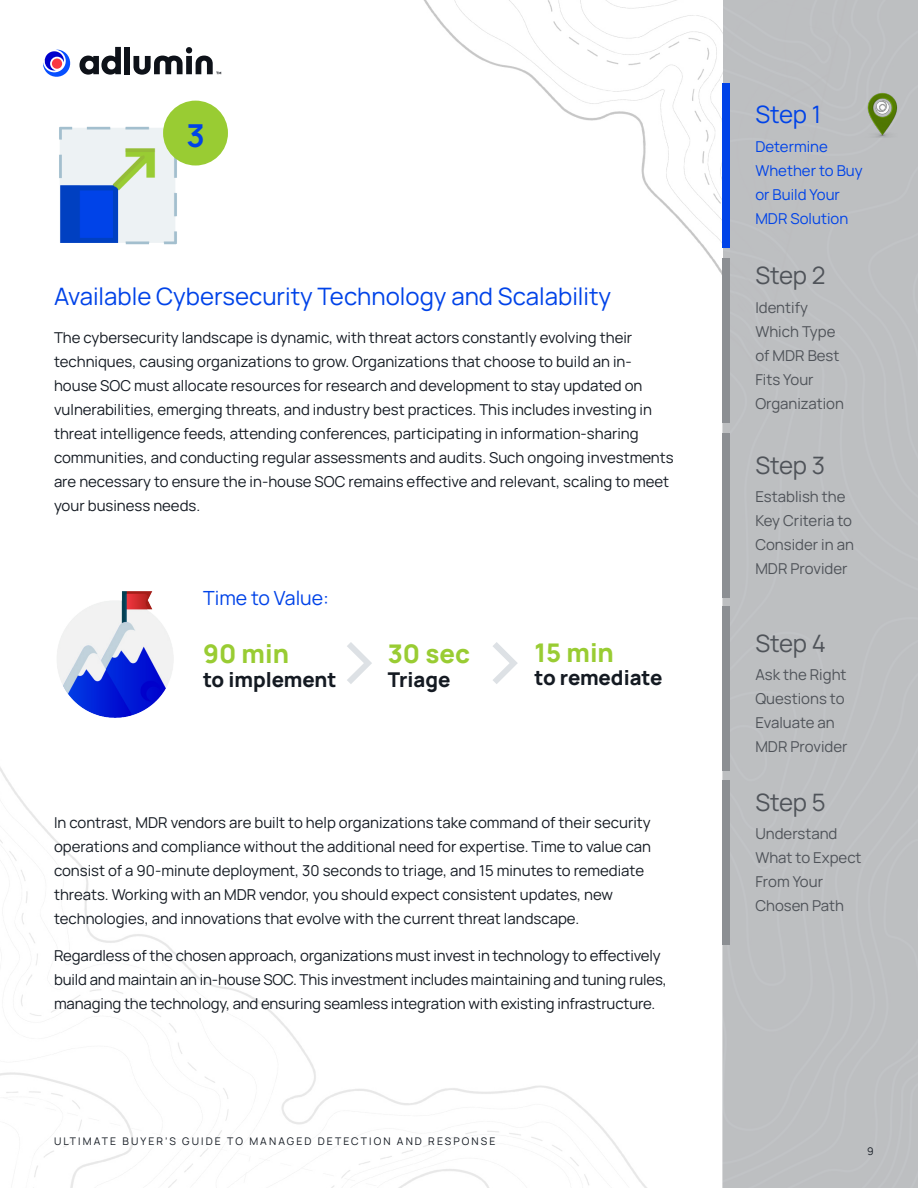
<style>
.page{position:relative;width:918px;height:1188px;background:#fff}
.page>*{position:absolute;margin:0;border:0;box-sizing:border-box;transform-origin:0 0}
.t1{font:90px "Manrope";color:#dde1e5}
.t2{font:700 31.65px "Manrope";color:#0043e8}
.t3{font:800 25.65px "Manrope";color:#9c3}
.t4{font:24px "Manrope";color:#0043e8}
.t5{font:24px "Manrope";letter-spacing:-.015em;color:#4f5359}
.t6{font:800 20.4px "Manrope";color:#141a22}
.t7{font:19.5px "Manrope";color:#0043e8}
.t8{font:15px/24px "Manrope";color:#141a22}
.t9{font:15px/24px "Manrope";color:#4f5359}
.t10{font:15px/24px "Manrope";color:#0043e8}
.t11{font:10.5px "Manrope";letter-spacing:.2em;color:#141a22}
</style>
<div class="page">
<img style="left:0;top:406px;width:723px;height:782px">
<img style="left:115px;top:0;width:608px;height:406px">
<svg style="left:79px;top:47px;width:42px;height:28px"></svg>
<div style="left:124px;top:47px;width:6px;height:27px;background:#0e1219"></div>
<svg style="left:133px;top:47px;width:88px;height:28px"></svg>
<svg style="left:43px;top:49px;width:28px;height:28px"></svg>
<img style="left:59px;top:106px;width:124px;height:166px">
<div style="left:163px;top:101px;width:65px;height:65px;background:#9c3;border-radius:50%"></div>
<img style="left:40px;top:582px;width:151px;height:136px">
<img style="left:864px;top:89px;width:34px;height:49px">
<div style="left:723px;top:83px;width:7px;height:165px;background:#0043e8"></div>
<div style="left:723px;top:258px;width:7px;height:165px;background:#8c8f93"></div>
<div style="left:723px;top:433px;width:7px;height:165px;background:#8c8f93"></div>
<div style="left:723px;top:607px;width:7px;height:164px;background:#8c8f93"></div>
<div style="left:723px;top:780px;width:7px;height:164px;background:#8c8f93"></div>
<h2 class="t2" style="left:186px;top:113px;width:20px">3</h2>
<h3 class="t4" style="left:54px;top:280px;width:559px">Available Cybersecurity Technology and Scalability</h3>
<p class="t8" style="left:54px;top:325px;width:621px">The cybersecurity landscape is dynamic, with threat actors constantly evolving their techniques, causing organizations to grow. Organizations that choose to build an in&shy;house SOC must allocate resources for research and development to stay updated on vulnerabilities, emerging threats, and industry best practices. This includes investing in threat intelligence feeds, attending conferences, participating in information-sharing communities, and conducting regular assessments and audits. Such ongoing investments are necessary to ensure the in-house SOC remains effective and relevant, scaling to meet your business needs.</p>
<h3 class="t7" style="left:203px;top:585px;width:127px">Time to Value:</h3>
<h3 class="t3" style="left:203px;top:636px;width:87px">90 min</h3>
<h3 class="t6" style="left:203px;top:665px;width:135px">to implement</h3>
<h1 class="t1" style="left:329px;top:596px;width:202px">&gt; &gt;</h1>
<h3 class="t3" style="left:388px;top:636px;width:84px">30 sec</h3>
<h3 class="t6" style="left:388px;top:665px;width:64px">Triage</h3>
<h3 class="t3" style="left:535px;top:635px;width:81px">15 min</h3>
<h3 class="t6" style="left:535px;top:664px;width:129px">to remediate</h3>
<p class="t8" style="left:54px;top:810px;width:599px">In contrast, MDR vendors are built to help organizations take command of their security operations and compliance without the additional need for expertise. Time to value can consist of a 90-minute deployment, 30 seconds to triage, and 15 minutes to remediate threats. Working with an MDR vendor, you should expect consistent updates, new technologies, and innovations that evolve with the current threat landscape.</p>
<p class="t8" style="left:54px;top:943px;width:614px">Regardless of the chosen approach, organizations must invest in technology to effectively build and maintain an in-house SOC. This investment includes maintaining and tuning rules, managing the technology, and ensuring seamless integration with existing infrastructure.</p>
<p class="t11" style="left:54px;top:1134px;width:443px">ULTIMATE BUYER’S GUIDE TO MANAGED DETECTION AND RESPONSE</p>
<h3 class="t4" style="left:755px;top:97px;width:67px">Step 1</h3>
<p class="t10" style="left:755px;top:133px;width:109px">Determine<br>Whether to Buy or Build Your<br>MDR Solution</p>
<h3 class="t5" style="left:755px;top:258px;width:72px">Step 2</h3>
<p class="t9" style="left:755px;top:294px;width:90px">Identify<br>Which Type of MDR Best<br>Fits Your<br>Organization</p>
<h3 class="t5" style="left:755px;top:448px;width:71px">Step 3</h3>
<p class="t9" style="left:755px;top:484px;width:100px">Establish the<br>Key Criteria to<br>Consider in an<br>MDR Provider</p>
<h3 class="t5" style="left:755px;top:626px;width:72px">Step 4</h3>
<p class="t9" style="left:755px;top:662px;width:94px">Ask the Right<br>Questions to<br>Evaluate an<br>MDR Provider</p>
<h3 class="t5" style="left:755px;top:785px;width:72px">Step 5</h3>
<p class="t9" style="left:755px;top:821px;width:108px">Understand<br>What to Expect<br>From Your<br>Chosen Path</p>
<p class="t11" style="left:867px;top:1144px;width:8px">9</p>
</div>
